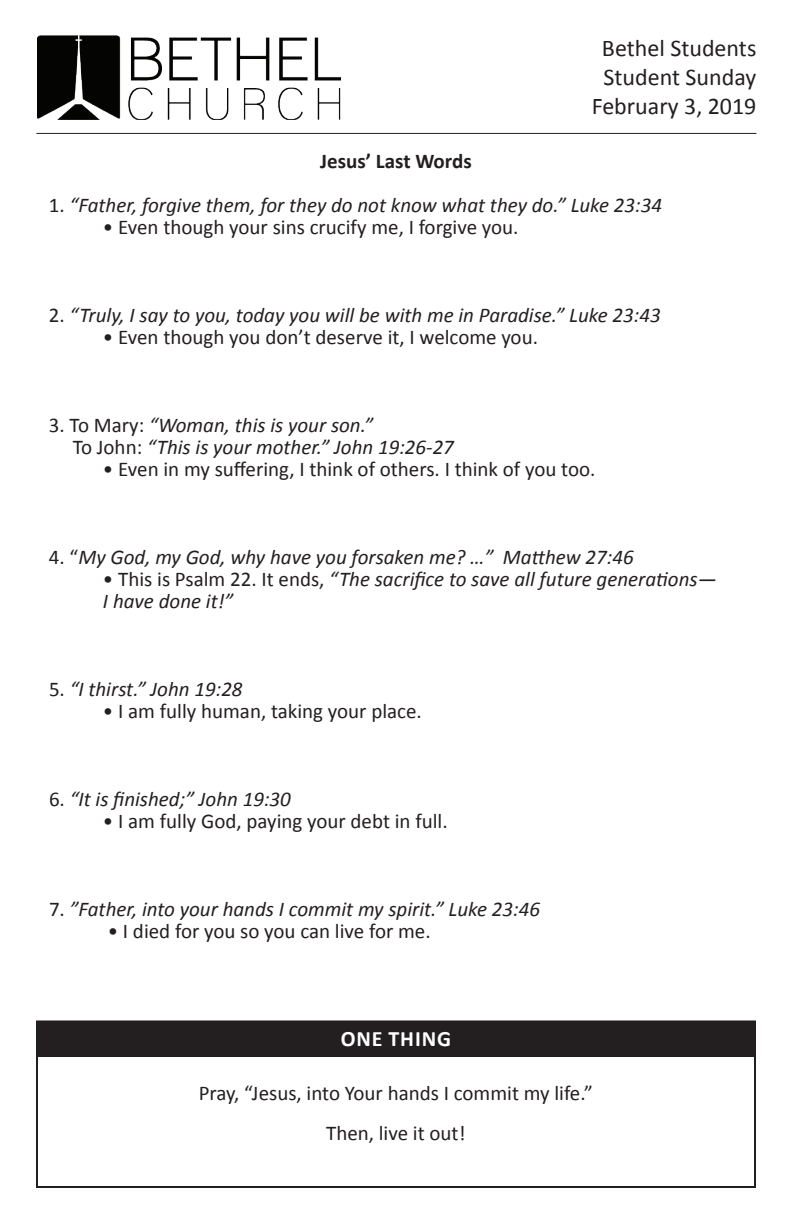
<style>
.page{position:relative;width:792px;height:1224px;background:#fff}
.page>*{position:absolute;margin:0;border:0;box-sizing:border-box;transform-origin:0 0}
.t1{font:24px/28.8px "Calibri";color:#231f20;text-align:center}
.t2{font:700 22px "Calibri";letter-spacing:.04em;color:#fff}
.t3{font:italic 21px/22px "Calibri";color:#231f20}
.t4{font:21px/40px "Calibri";color:#231f20;text-align:center}
.t5{font:700 21px "Calibri";color:#231f20}
.s1{font-style:normal}
</style>
<div class="page">
<hr style="left:36px;top:133px;width:720px;height:1px;background:#231f20">
<img style="left:37px;top:36px;width:303px;height:83px">
<div style="left:36px;top:1021px;width:720px;height:36px;background:#231f20"></div>
<div style="left:36px;top:1020px;width:720px;height:168px;border:2px solid #231f20"></div>
<p class="t1" style="left:592px;top:34px;width:166px">Bethel Students<br>Student Sunday<br>February 3, 2019</p>
<p class="t5" style="left:320px;top:147px;width:153px">Jesus’ Last Words</p>
<p class="t3" style="left:49px;top:193px;width:615px"><span class="s1">1.</span> “Father, forgive them, for they do not know what they do.” Luke 23:34</p>
<p class="t4" style="left:103px;top:207px;width:417px">• Even though your sins crucify me, I forgive you.</p>
<p class="t3" style="left:49px;top:303px;width:613px"><span class="s1">2.</span> “Truly, I say to you, today you will be with me in Paradise.” Luke 23:43</p>
<p class="t4" style="left:103px;top:317px;width:437px">• Even though you don’t deserve it, I welcome you.</p>
<p class="t3" style="left:73px;top:413px;width:383px;text-indent:-24px"><span class="s1">3. To Mary:</span> “Woman, this is your son.”<br><span class="s1">To John:</span> “This is your mother.” John 19:26-27</p>
<p class="t4" style="left:103px;top:449px;width:494px">• Even in my suffering, I think of others. I think of you too.</p>
<p class="t3" style="left:49px;top:545px;width:586px"><span class="s1">4. “</span>My God, my God, why have you forsaken me? …” Matthew 27:46</p>
<p class="t3" style="left:103px;top:567px;width:615px"><span class="s1">• This is Psalm 22. It ends,</span> “The sacrifice to save all future generations—<br>I have done it!”</p>
<p class="t3" style="left:49px;top:677px;width:195px"><span class="s1">5.</span> “I thirst.” John 19:28</p>
<p class="t4" style="left:103px;top:691px;width:320px">• I am fully human, taking your place.</p>
<p class="t3" style="left:49px;top:787px;width:243px"><span class="s1">6.</span> “It is finished;” John 19:30</p>
<p class="t4" style="left:103px;top:801px;width:346px">• I am fully God, paying your debt in full.</p>
<p class="t3" style="left:49px;top:897px;width:493px"><span class="s1">7.</span> ”Father, into your hands I commit my spirit.” Luke 23:46</p>
<p class="t4" style="left:108px;top:911px;width:325px">• I died for you so you can live for me.</p>
<p class="t2" style="left:341px;top:1024px;width:112px">one thing</p>
<p class="t4" style="left:199px;top:1073px;width:396px">Pray, “Jesus, into Your hands I commit my life.”<br>Then, live it out!</p>
</div>
